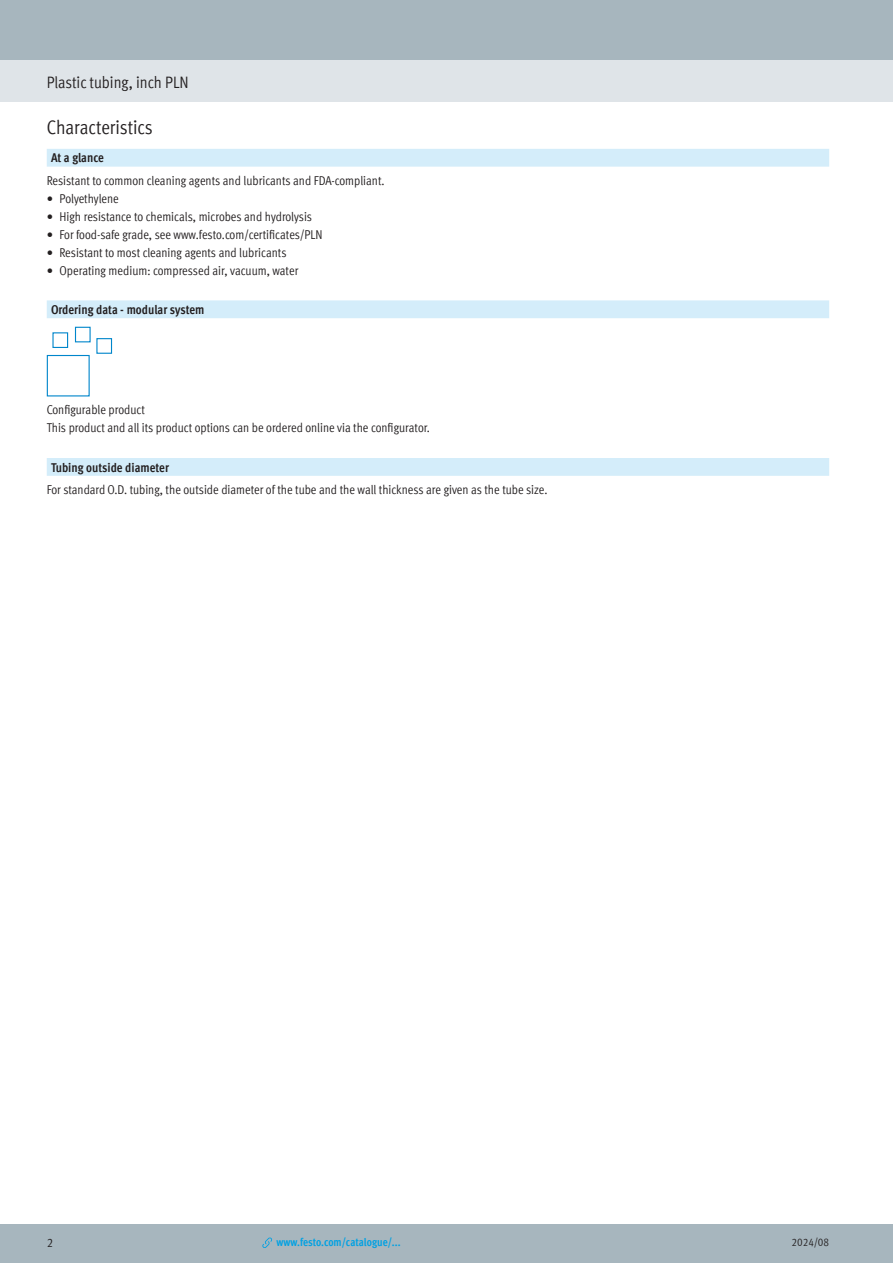
<style>
.page{position:relative;width:893px;height:1263px;background:#fff}
.page>*{position:absolute;margin:0;border:0;box-sizing:border-box;transform-origin:0 0}
.t1{font:condensed 19.5px "Festo";letter-spacing:-.005em;color:#231f20}
.t2{font:condensed 16.5px "Festo";letter-spacing:-.005em;color:#231f20}
.FES_regular{font:condensed 12.75px "Festo";color:#231f20}
.FES_head_1_text{font:700 condensed 12.75px "Festo";color:#231f20}
.t3{font:700 condensed 11.25px "Festo";color:#00a1e3}
.t4{font:condensed 11.25px "Festo";color:#231f20}
</style>
<div class="page">
<div style="left:0;top:1225px;width:893px;height:38px;background:#a7b6be"></div>
<div style="left:0;top:60px;width:893px;height:42px;background:#dfe4e8"></div>
<div style="left:0;top:0;width:893px;height:60px;background:#a7b6be"></div>
<svg style="left:262px;top:1237px;width:10px;height:11px"></svg>
<div style="left:47px;top:149px;width:782px;height:18px;background:#d4edfa"></div>
<div style="left:47px;top:300px;width:782px;height:18px;background:#d4edfa"></div>
<div style="left:47px;top:355px;width:43px;height:41px;border:1px solid #0086cb"></div>
<div style="left:52px;top:332px;width:16px;height:16px;background:#fff;border:1px solid #0086cb"></div>
<div style="left:75px;top:327px;width:16px;height:15px;border:1px solid #0086cb"></div>
<div style="left:96px;top:338px;width:16px;height:16px;border:1px solid #0086cb"></div>
<div style="left:47px;top:458px;width:782px;height:18px;background:#d4edfa"></div>
<p class="t2" style="left:47px;top:71px;width:143px">Plastic tubing, inch PLN</p>
<h1 class="t1" style="left:47px;top:113px;width:108px">Characteristics</h1>
<p class="FES_head_1_text" style="left:51px;top:148px;width:54px">At a glance</p>
<p class="FES_regular" style="left:47px;top:171px;width:339px">Resistant to common cleaning agents and lubricants and FDA-compliant.</p>
<p class="FES_regular" style="left:47px;top:189px;width:74px">• Polyethylene</p>
<p class="FES_regular" style="left:47px;top:207px;width:267px">• High resistance to chemicals, microbes and hydrolysis</p>
<p class="FES_regular" style="left:47px;top:225px;width:277px">• For food-safe grade, see www.festo.com/certificates/PLN</p>
<p class="FES_regular" style="left:47px;top:243px;width:241px">• Resistant to most cleaning agents and lubricants</p>
<p class="FES_regular" style="left:47px;top:261px;width:253px">• Operating medium: compressed air, vacuum, water</p>
<p class="FES_head_1_text" style="left:51px;top:300px;width:155px">Ordering data - modular system</p>
<p class="FES_regular" style="left:47px;top:401px;width:100px">Configurable product</p>
<p class="FES_regular" style="left:47px;top:419px;width:385px">This product and all its product options can be ordered online via the configurator.</p>
<p class="FES_head_1_text" style="left:51px;top:457px;width:120px">Tubing outside diameter</p>
<p class="FES_regular" style="left:47px;top:480px;width:502px">For standard O.D. tubing, the outside diameter of the tube and the wall thickness are given as the tube size.</p>
<p class="FES_regular" style="left:47px;top:1233px;width:8px">2</p>
<p class="t3" style="left:276px;top:1233px;width:126px">www.festo.com/catalogue/...</p>
<p class="t4" style="left:792px;top:1234px;width:39px">2024/08</p>
</div>
